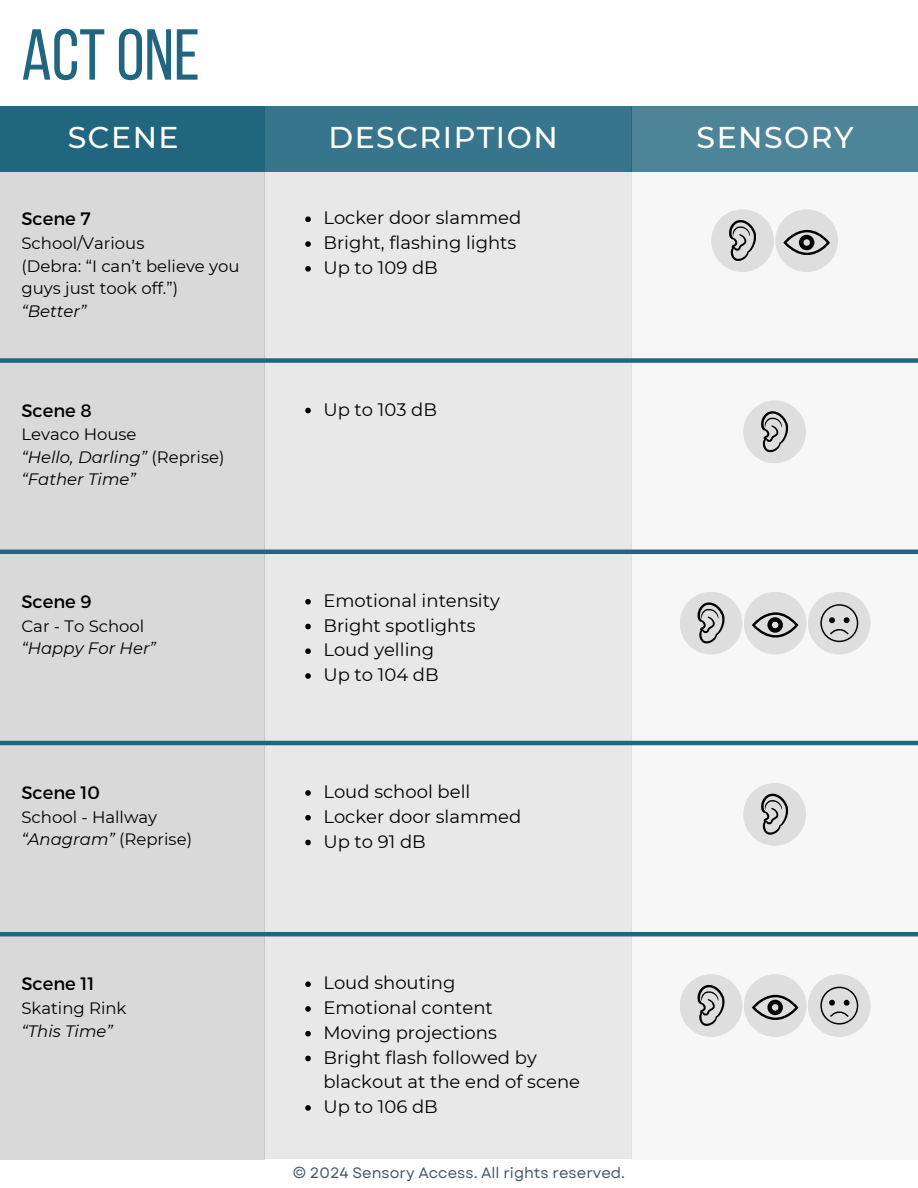
<style>
.page{position:relative;width:918px;height:1188px;background:#fff}
.page>*{position:absolute;margin:0;border:0;box-sizing:border-box;transform-origin:0 0}
.t1{font:72px "Bebas Neue";color:#21667f}
.t2{font:500 30px "Montserrat";letter-spacing:.05em;color:#fefefd}
.t3{font:18px/24.8px "Montserrat";color:#000}
.t4{font:16.5px/22.5px "Montserrat";color:#000}
.t5{font:italic 16.5px/22.5px "Montserrat";color:#000}
.t6{font:15px "Garet";color:#44586d}
.s1{font-style:normal}
.s2{font-style:italic}
</style>
<div class="page">
<div style="left:264px;top:168px;width:367px;height:991px;background:#e8e8e8"></div>
<div style="left:631px;top:106px;width:287px;height:66px;background:#4d8498"></div>
<div style="left:264px;top:106px;width:367px;height:66px;background:#37758c"></div>
<div style="left:0;top:168px;width:264px;height:991px;background:#d9d9d9"></div>
<div style="left:631px;top:172px;width:287px;height:987px;background:#f7f7f7"></div>
<div style="left:0;top:358px;width:918px;height:5px;background:#21667f"></div>
<hr style="left:0;top:741px;width:918px;height:4px;background:#21667f">
<hr style="left:0;top:550px;width:918px;height:4px;background:#21667f">
<hr style="left:0;top:932px;width:918px;height:4px;background:#21667f">
<div style="left:0;top:106px;width:264px;height:66px;background:#21667f"></div>
<div style="left:775px;top:209px;width:63px;height:63px;background:#dedede;border-radius:50%"></div>
<svg style="left:783px;top:230px;width:47px;height:25px"></svg>
<div style="left:711px;top:209px;width:63px;height:63px;background:#dedede;border-radius:50%"></div>
<svg style="left:729px;top:220px;width:27px;height:41px"></svg>
<svg style="left:305px;top:216px;width:6px;height:6px"></svg>
<svg style="left:305px;top:241px;width:6px;height:6px"></svg>
<svg style="left:305px;top:266px;width:6px;height:6px"></svg>
<div style="left:744px;top:592px;width:63px;height:63px;background:#dedede;border-radius:50%"></div>
<svg style="left:752px;top:612px;width:46px;height:25px"></svg>
<div style="left:808px;top:592px;width:63px;height:63px;background:#dedede;border-radius:50%"></div>
<svg style="left:820px;top:604px;width:38px;height:38px"></svg>
<div style="left:680px;top:592px;width:62px;height:63px;background:#dedede;border-radius:50%"></div>
<svg style="left:698px;top:602px;width:27px;height:41px"></svg>
<svg style="left:305px;top:599px;width:6px;height:6px"></svg>
<svg style="left:305px;top:624px;width:6px;height:5px"></svg>
<svg style="left:305px;top:648px;width:6px;height:6px"></svg>
<svg style="left:305px;top:673px;width:6px;height:6px"></svg>
<svg style="left:305px;top:408px;width:6px;height:5px"></svg>
<div style="left:743px;top:401px;width:63px;height:62px;background:#dedede;border-radius:50%"></div>
<svg style="left:761px;top:411px;width:27px;height:41px"></svg>
<svg style="left:305px;top:790px;width:6px;height:6px"></svg>
<svg style="left:305px;top:815px;width:6px;height:6px"></svg>
<svg style="left:305px;top:840px;width:6px;height:5px"></svg>
<div style="left:743px;top:783px;width:63px;height:63px;background:#dedede;border-radius:50%"></div>
<svg style="left:761px;top:794px;width:27px;height:41px"></svg>
<div style="left:744px;top:974px;width:63px;height:63px;background:#dedede;border-radius:50%"></div>
<svg style="left:752px;top:995px;width:46px;height:25px"></svg>
<div style="left:808px;top:974px;width:63px;height:63px;background:#dedede;border-radius:50%"></div>
<svg style="left:820px;top:987px;width:38px;height:38px"></svg>
<div style="left:680px;top:974px;width:62px;height:63px;background:#dedede;border-radius:50%"></div>
<svg style="left:698px;top:985px;width:27px;height:41px"></svg>
<svg style="left:305px;top:981px;width:6px;height:6px"></svg>
<svg style="left:305px;top:1006px;width:6px;height:6px"></svg>
<svg style="left:305px;top:1031px;width:6px;height:6px"></svg>
<svg style="left:305px;top:1056px;width:6px;height:5px"></svg>
<svg style="left:305px;top:1105px;width:6px;height:6px"></svg>
<h1 class="t1" style="left:21px;top:16px;width:180px">ACT ONE</h1>
<h2 class="t2" style="left:68px;top:116px;width:112px">SCENE</h2>
<h2 class="t2" style="left:697px;top:116px;width:159px">SENSORY</h2>
<h2 class="t2" style="left:328px;top:116px;width:231px">DESCRIPTION</h2>
<p class="t3" style="left:21px;top:207px;width:71px">Scene 7</p>
<p class="t4" style="left:21px;top:231px;width:220px">School/Various<br>(Debra: “I can’t believe you guys just took off.”)</p>
<p class="t5" style="left:21px;top:299px;width:66px">“Better”</p>
<p class="t3" style="left:21px;top:398px;width:72px">Scene 8</p>
<p class="t5" style="left:21px;top:423px;width:205px"><span class="s1">Levaco House<br></span>“Hello, Darling” <span class="s1">(Reprise) </span>“Father Time”</p>
<p class="t3" style="left:21px;top:589px;width:72px">Scene 9</p>
<p class="t4" style="left:21px;top:614px;width:124px">Car - To School</p>
<p class="t5" style="left:21px;top:636px;width:136px">“Happy For Her”</p>
<p class="t3" style="left:21px;top:780px;width:80px">Scene 10</p>
<p class="t4" style="left:21px;top:805px;width:172px">School - Hallway <span class="s2">“Anagram”</span> (Reprise)</p>
<p class="t3" style="left:21px;top:972px;width:75px">Scene 11</p>
<p class="t4" style="left:21px;top:996px;width:107px">Skating Rink</p>
<p class="t5" style="left:21px;top:1019px;width:93px">“This Time”</p>
<p class="t3" style="left:323px;top:205px;width:199px">Locker door slammed<br>Bright, flashing lights<br>Up to 109 dB</p>
<p class="t3" style="left:323px;top:396px;width:115px">Up to 103 dB</p>
<p class="t3" style="left:323px;top:587px;width:178px">Emotional intensity<br>Bright spotlights<br>Loud yelling<br>Up to 104 dB</p>
<p class="t3" style="left:323px;top:779px;width:199px">Loud school bell<br>Locker door slammed<br>Up to 91 dB</p>
<p class="t3" style="left:323px;top:970px;width:258px">Loud shouting<br>Emotional content<br>Moving projections<br>Bright flash followed by blackout at the end of scene<br>Up to 106 dB</p>
<p class="t6" style="left:293px;top:1164px;width:334px">© 2024 Sensory Access. All rights reserved.</p>
</div>
